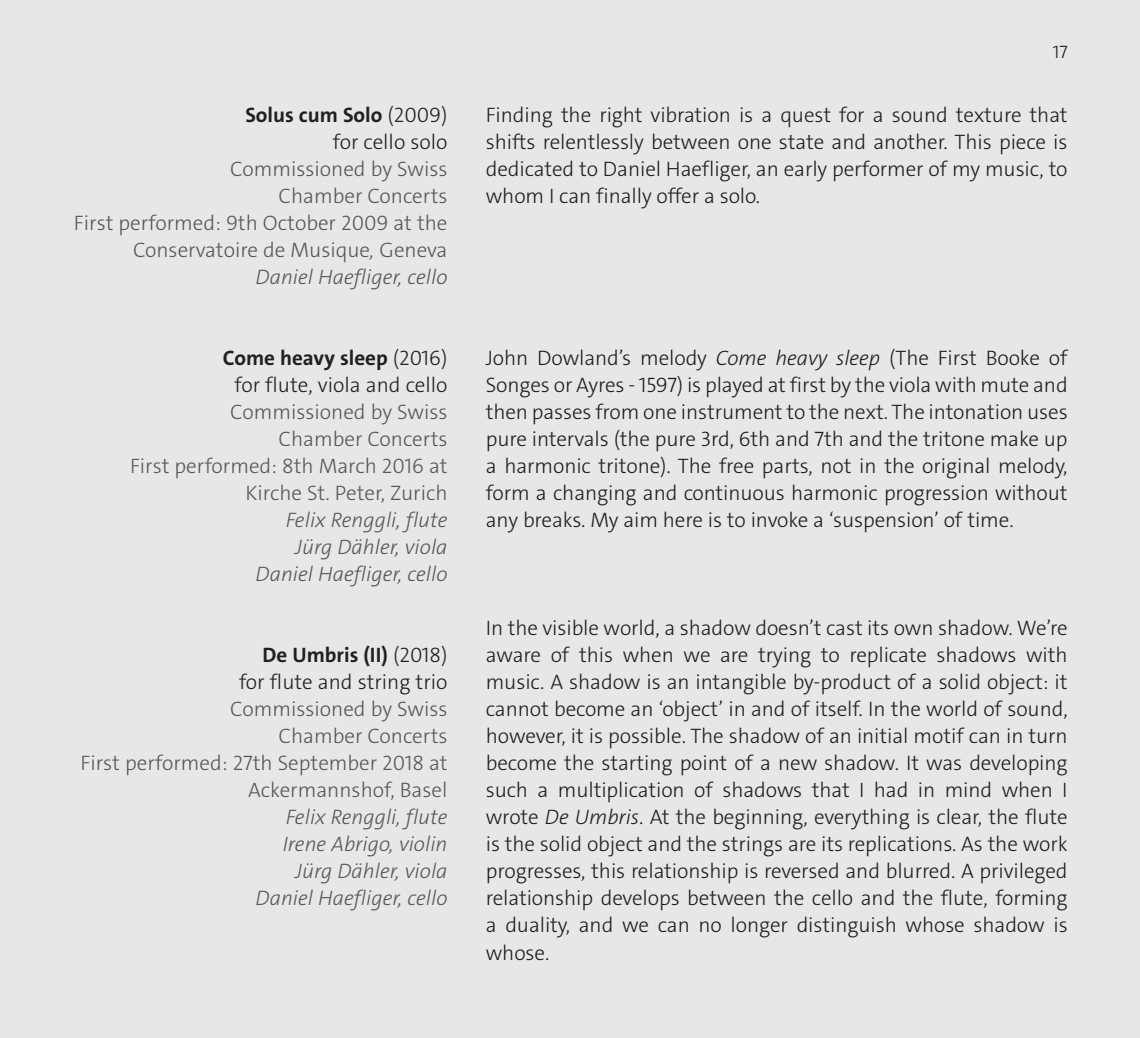
<style>
.page{position:relative;width:1140px;height:1038px;background:#fff}
.page>*{position:absolute;margin:0;border:0;box-sizing:border-box;transform-origin:0 0}
.t1{font:300 21px/27px "The Sans C4 s";letter-spacing:-.005em;color:#231f20;text-align:justify}
.t2{font:300 21px/27px "The Sans C4 s";color:#57585a;text-align:right}
.t3{font:italic 300 21px "The Sans C4 s";color:#57585a}
.t4{font:700 21px "The Sans C4 s";color:#231f20}
.t5{font:300 18px "The Sans C4 s";color:#231f20}
.s1{font-weight:300}
.s2{font-style:italic}
</style>
<div class="page">
<div style="left:0;top:0;width:1140px;height:1037px;background:#e6e7e9"></div>
<p class="t4" style="left:245px;top:101px;width:204px">Solus cum Solo <span class="s1">(2009)</span></p>
<p class="t1" style="left:333px;top:129px;width:116px">for cello solo</p>
<p class="t2" style="left:230px;top:156px;width:219px">Commissioned by Swiss<br>Chamber Concerts</p>
<p class="t2" style="left:74px;top:210px;width:375px">First performed: 9th October 2009 at the<br>Conservatoire de Musique<span class="s2">,</span> Geneva</p>
<p class="t3" style="left:256px;top:263px;width:193px">Daniel Haefliger, cello</p>
<p class="t4" style="left:223px;top:344px;width:226px">Come heavy sleep <span class="s1">(2016)</span></p>
<p class="t1" style="left:235px;top:372px;width:214px">for flute, viola and cello</p>
<p class="t2" style="left:230px;top:399px;width:219px">Commissioned by Swiss<br>Chamber Concerts</p>
<p class="t2" style="left:130px;top:453px;width:319px">First performed: 8th March 2016 at<br>Kirche St. Peter, Zurich</p>
<p class="t3" style="left:286px;top:506px;width:163px">Felix Renggli, flute</p>
<p class="t3" style="left:295px;top:533px;width:154px">Jürg Dähler, viola</p>
<p class="t3" style="left:256px;top:560px;width:193px">Daniel Haefliger, cello</p>
<p class="t4" style="left:262px;top:641px;width:186px">De Umbris (II) <span class="s1">(2018)</span></p>
<p class="t1" style="left:239px;top:669px;width:210px">for flute and string trio</p>
<p class="t2" style="left:230px;top:696px;width:219px">Commissioned by Swiss<br>Chamber Concerts</p>
<p class="t2" style="left:81px;top:750px;width:368px">First performed: 27th September 2018 at<br>Ackermannshof, Basel</p>
<p class="t3" style="left:286px;top:803px;width:163px">Felix Renggli, flute</p>
<p class="t3" style="left:283px;top:830px;width:166px">Irene Abrigo, violin</p>
<p class="t3" style="left:295px;top:857px;width:154px">Jürg Dähler, viola</p>
<p class="t3" style="left:256px;top:884px;width:193px">Daniel Haefliger, cello</p>
<p class="t5" style="left:1052px;top:40px;width:16px">17</p>
<p class="t1" style="left:486px;top:102px;width:583px">Finding the right vibration is a quest for a sound texture that shifts relentlessly between one state and another. This piece is dedicated to Daniel Haefliger, an early performer of my music, to whom I can finally offer a solo.</p>
<p class="t1" style="left:486px;top:345px;width:583px">John Dowland’s melody <span class="s2">Come heavy sleep</span> (The First Booke of Songes or Ayres - 1597) is played at first by the viola with mute and then passes from one instrument to the next. The intonation uses pure intervals (the pure 3rd, 6th and 7th and the tritone make up a harmonic tritone). The free parts, not in the original melody, form a changing and continuous harmonic progression without any breaks. My aim here is to invoke a ‘suspension’ of time.</p>
<p class="t1" style="left:486px;top:615px;width:583px">In the visible world, a shadow doesn’t cast its own shadow. We’re aware of this when we are trying to replicate shadows with music. A shadow is an intangible by-product of a solid object: it cannot become an ‘object’ in and of itself. In the world of sound, however, it is possible. The shadow of an initial motif can in turn become the starting point of a new shadow. It was developing such a multiplication of shadows that I had in mind when I wrote <span class="s2">De Umbris</span>. At the beginning, everything is clear, the flute is the solid object and the strings are its replications. As the work progresses, this relationship is reversed and blurred. A privileged relationship develops between the cello and the flute, forming a duality, and we can no longer distinguish whose shadow is whose.</p>
</div>
